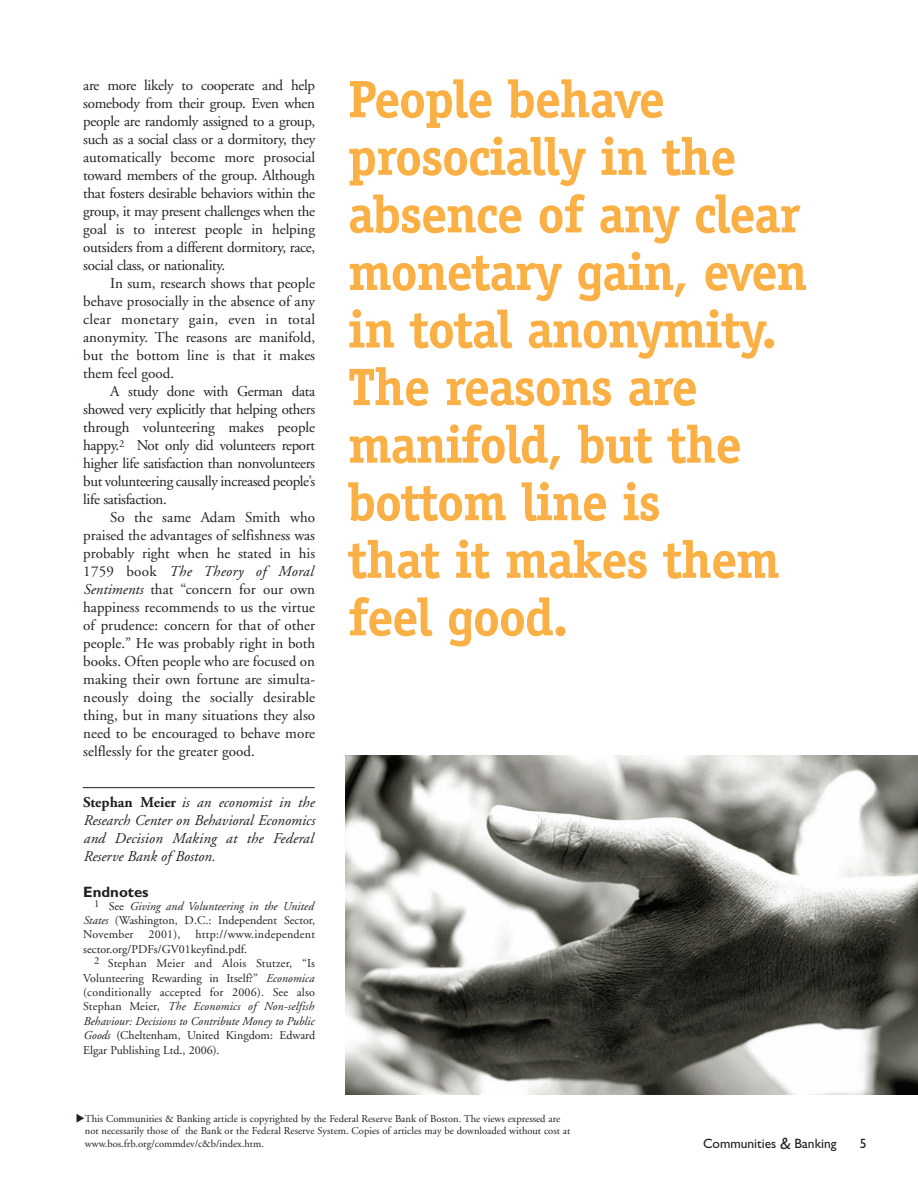
<style>
.page{position:relative;width:918px;height:1188px;background:#fff}
.page>*{position:absolute;margin:0;border:0;box-sizing:border-box;transform-origin:0 0}
.t1{font:700 52.95px/57.6px "Officina Serif";letter-spacing:-.03em;color:#fbb046}
.t2{font:15px/18px "Adobe Garamond";color:#231f20;text-align:justify}
.t3{font:italic 15px/18px "Adobe Garamond";letter-spacing:.005em;color:#231f20;text-align:justify}
.t4{font:700 15px "Gill Sans";color:#231f20}
.t5{font:13.5px "Gill Sans";color:#231f20}
.t6{font:12px/14.4px "Adobe Garamond";color:#231f20}
.t7{font:10.5px/12.6px "Adobe Garamond";color:#231f20}
.s1{font-style:italic}
.s2{font-weight:700;font-style:normal}
.s3{font-style:italic;font-size:16.5px}
</style>
<div class="page">
<hr style="left:83px;top:787px;width:232px;height:1px;background:#231f20">
<img style="left:346px;top:755px;width:572px;height:340px">
<p class="t2" style="left:83px;top:78px;width:233px">are more likely to cooperate and help somebody from their group. Even when people are randomly assigned to a group, such as a social class or a dormitory, they automatically become more prosocial toward members of the group. Although that fosters desirable behaviors within the group, it may present challenges when the goal is to interest people in helping outsiders from a different dormitory, race, social class, or nationality.</p>
<p class="t2" style="left:83px;top:276px;width:233px;text-indent:27px">In sum, research shows that people behave prosocially in the absence of any clear monetary gain, even in total anonymity. The reasons are manifold, but the bottom line is that it makes them feel good.</p>
<p class="t2" style="left:83px;top:384px;width:233px;text-indent:27px">A study done with German data showed very explicitly that helping others through volunteering makes people happy.<sup>2</sup> Not only did volunteers report higher life satisfaction than nonvolunteers but volunteering causally increased people’s life satisfaction.</p>
<p class="t2" style="left:83px;top:510px;width:234px;text-align:left;text-indent:27px">So the same Adam Smith who praised the advantages of selfishness was probably right when he stated in his 1759 book <span class="s1">The Theory of Moral Sentiments</span> that “concern for our own happiness recommends to us the virtue of prudence: concern for that of other people.” He was probably right in both books. Often people who are focused on making their own fortune are simulta&shy;neously doing the socially desirable thing, but in many situations they also need to be encouraged to behave more selflessly for the greater good.</p>
<p class="t3" style="left:83px;top:795px;width:233px"><span class="s2">Stephan Meier</span> is an economist in the Research Center on Behavioral Economics and Decision Making at the Federal Reserve Bank of Boston.</p>
<p class="t4" style="left:83px;top:886px;width:67px">Endnotes</p>
<p class="t6" style="left:83px;top:900px;width:233px;text-indent:11px"><sup>1</sup> See <span class="s1">Giving and Volunteering in the United States</span> (Washington, D.C.: Independent Sector, November 2001), http://www.independent sector.org/PDFs/GV01keyfind.pdf.</p>
<p class="t6" style="left:83px;top:957px;width:233px;text-align:justify;text-indent:11px"><sup>2</sup> Stephan Meier and Alois Stutzer, “Is Volunteering Rewarding in Itself?” <span class="s1">Economica </span>(conditionally accepted for 2006). See also Stephan Meier, <span class="s1">The Economics of Non-selfish Behaviour: Decisions to Contribute Money to Public Goods</span> (Cheltenham, United Kingdom: Edward Elgar Publishing Ltd., 2006).</p>
<h1 class="t1" style="left:348px;top:75px;width:461px">People behave prosocially in the absence of any clear monetary gain, even in total anonymity.<br>The reasons are manifold, but the bottom line is<br>that it makes them feel good.</h1>
<p class="t7" style="left:85px;top:1113px;width:487px;text-indent:-9px">◆This Communities &amp; Banking article is copyrighted by the Federal Reserve Bank of Boston. The views expressed are not necessarily those of the Bank or the Federal Reserve System. Copies of articles may be downloaded without cost at www.bos.frb.org/commdev/c&amp;b/index.htm.</p>
<p class="t5" style="left:703px;top:1138px;width:135px">Communities <span class="s3">&amp;</span> Banking</p>
<p class="t5" style="left:860px;top:1138px;width:8px">5</p>
</div>
